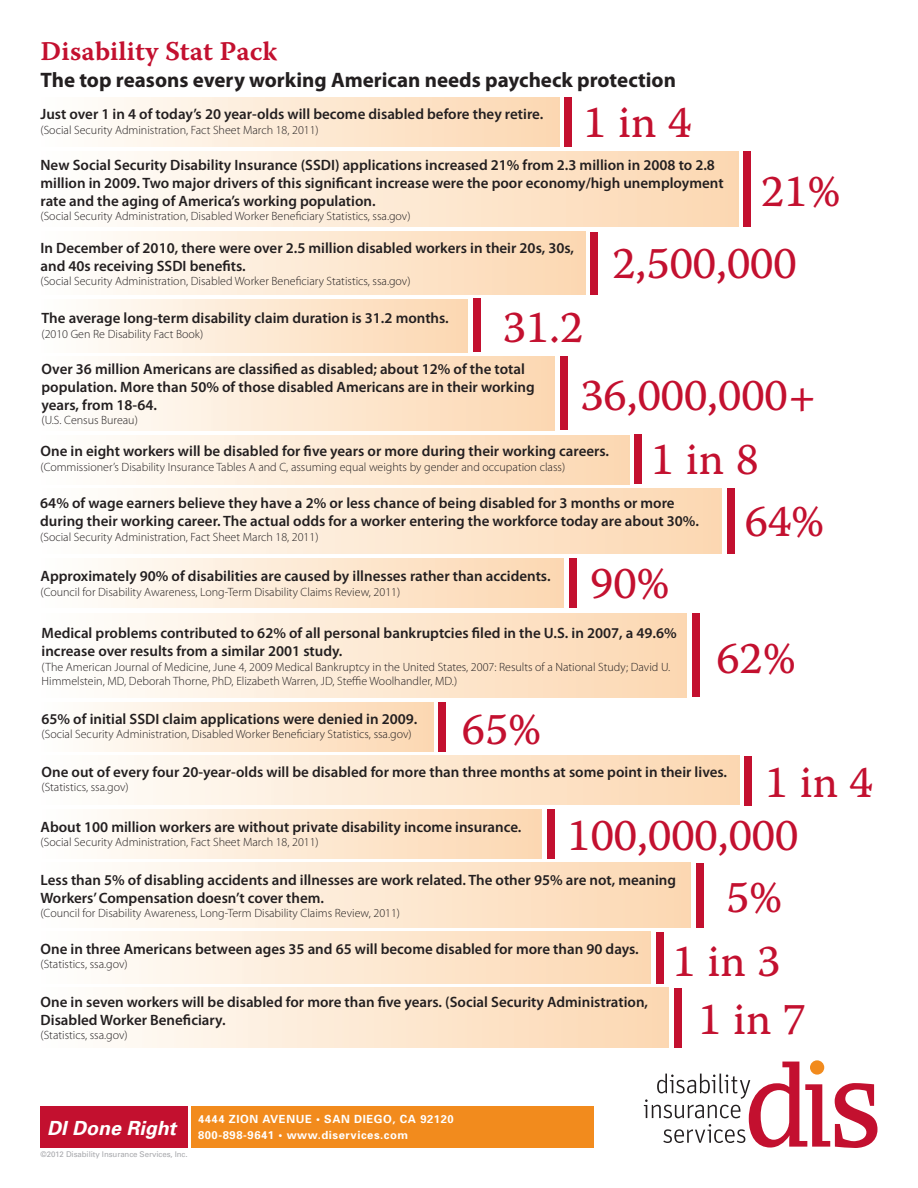
<style>
.page{position:relative;width:918px;height:1188px;background:#fff}
.page>*{position:absolute;margin:0;border:0;box-sizing:border-box;transform-origin:0 0}
.t1{font:45px/53.2px "Warnock Pro Capt";color:#c3102f}
.t2{font:27px "Warnock Pro Semibold Capt";color:#c3102f}
.t3{font:700 21px "Myriad Pro";color:#231f20}
.t4{font:600 15px/18px "Myriad Pro";color:#231f20}
.t5{font:300 12px/14.4px "Myriad Pro";color:#231f20}
.t6{font:700 11.25px/16.5px "Univers";letter-spacing:.05em;color:#fff}
.t7{font:7.8px "Univers";letter-spacing:-.01em;color:#a8a9ad}
</style>
<div class="page">
<div style="left:40px;top:231px;width:545px;height:63px;background:linear-gradient(to right,#fefffd,#fcd7b0)"></div>
<div style="left:40px;top:299px;width:428px;height:53px;background:linear-gradient(to right,#fefffd,#fcd7b0)"></div>
<div style="left:40px;top:613px;width:647px;height:84px;background:linear-gradient(to right,#fefffd,#fcd7b0)"></div>
<div style="left:42px;top:488px;width:679px;height:65px;background:linear-gradient(to right,#fefefd,#fcd7b0)"></div>
<div style="left:40px;top:863px;width:651px;height:65px;background:linear-gradient(to right,#fefffd,#fcd7b0)"></div>
<div style="left:40px;top:932px;width:611px;height:52px;background:linear-gradient(to right,#fefffd,#fcd7b0)"></div>
<div style="left:41px;top:98px;width:518px;height:49px;background:linear-gradient(to right,#fefefd,#fcd7b1)"></div>
<div style="left:564px;top:98px;width:7px;height:49px;background:#c3102f"></div>
<div style="left:743px;top:151px;width:7px;height:76px;background:#c3102f"></div>
<div style="left:560px;top:356px;width:8px;height:74px;background:#c3102f"></div>
<div style="left:634px;top:435px;width:8px;height:49px;background:#c3102f"></div>
<div style="left:569px;top:558px;width:7px;height:49px;background:#c3102f"></div>
<div style="left:438px;top:703px;width:8px;height:49px;background:#c3102f"></div>
<div style="left:745px;top:756px;width:7px;height:49px;background:#c3102f"></div>
<div style="left:547px;top:810px;width:7px;height:49px;background:#c3102f"></div>
<div style="left:674px;top:988px;width:8px;height:59px;background:#c3102f"></div>
<div style="left:590px;top:232px;width:7px;height:62px;background:#c3102f"></div>
<div style="left:728px;top:488px;width:7px;height:65px;background:#c3102f"></div>
<div style="left:696px;top:863px;width:8px;height:65px;background:#c3102f"></div>
<div style="left:656px;top:932px;width:8px;height:52px;background:#c3102f"></div>
<div style="left:693px;top:614px;width:7px;height:83px;background:#c3102f"></div>
<div style="left:473px;top:298px;width:7px;height:54px;background:#c3102f"></div>
<div style="left:40px;top:151px;width:698px;height:76px;background:linear-gradient(to right,#fefffd,#fcd7b0)"></div>
<div style="left:42px;top:356px;width:512px;height:74px;background:linear-gradient(to right,#fefefd,#fcd7b1)"></div>
<div style="left:41px;top:435px;width:589px;height:49px;background:linear-gradient(to right,#fefffd,#fcd7b0)"></div>
<div style="left:40px;top:559px;width:524px;height:49px;background:linear-gradient(to right,#fefffd,#fcd7b0)"></div>
<div style="left:40px;top:703px;width:394px;height:49px;background:linear-gradient(to right,#fefffd,#fcd7b1)"></div>
<div style="left:40px;top:756px;width:699px;height:49px;background:linear-gradient(to right,#fefffd,#fcd7b0)"></div>
<div style="left:42px;top:810px;width:499px;height:49px;background:linear-gradient(to right,#fefefd,#fcd7b0)"></div>
<div style="left:40px;top:988px;width:629px;height:59px;background:linear-gradient(to right,#fefffd,#fcd7b0)"></div>
<div style="left:191px;top:1107px;width:403px;height:41px;background:#f28b1d"></div>
<div style="left:40px;top:1107px;width:148px;height:41px;background:#c3102f"></div>
<svg style="left:644px;top:1062px;width:234px;height:86px"></svg>
<div style="left:810px;top:1060px;width:14px;height:15px;background:#f28b1d;border-radius:50%"></div>
<h2 class="t2" style="left:40px;top:35px;width:238px">Disability Stat Pack</h2>
<h3 class="t3" style="left:40px;top:67px;width:637px">The top reasons every working American needs paycheck protection</h3>
<p class="t4" style="left:40px;top:105px;width:504px">Just over 1 in 4 of today’s 20 year-olds will become disabled before they retire.</p>
<p class="t5" style="left:40px;top:122px;width:280px">(Social Security Administration, Fact Sheet March 18, 2011)</p>
<h1 class="t1" style="left:584px;top:95px;width:109px">1 in 4</h1>
<p class="t4" style="left:40px;top:155px;width:685px">New Social Security Disability Insurance (SSDI) applications increased 21% from 2.3 million in 2008 to 2.8 million in 2009. Two major drivers of this significant increase were the poor economy/high unemployment rate and the aging of America’s working population.</p>
<p class="t5" style="left:40px;top:209px;width:372px">(Social Security Administration, Disabled Worker Beneficiary Statistics, ssa.gov)</p>
<p class="t4" style="left:40px;top:238px;width:535px">In December of 2010, there were over 2.5 million disabled workers in their 20s, 30s, and 40s receiving SSDI benefits.</p>
<p class="t5" style="left:40px;top:274px;width:372px">(Social Security Administration, Disabled Worker Beneficiary Statistics, ssa.gov)</p>
<h1 class="t1" style="left:761px;top:163px;width:81px">21%</h1>
<h1 class="t1" style="left:612px;top:236px;width:186px">2,500,000</h1>
<p class="t4" style="left:42px;top:309px;width:409px">The average long-term disability claim duration is 31.2 months.</p>
<p class="t5" style="left:42px;top:326px;width:163px">(2010 Gen Re Disability Fact Book)</p>
<h1 class="t1" style="left:580px;top:293px;width:238px;line-height:67.3px;text-indent:-77px">31.2<br>36,000,000+</h1>
<p class="t4" style="left:42px;top:360px;width:495px">Over 36 million Americans are classified as disabled; about 12% of the total population. More than 50% of those disabled Americans are in their working years, from 18-64.</p>
<p class="t5" style="left:42px;top:413px;width:98px">(U.S. Census Bureau)</p>
<p class="t4" style="left:41px;top:442px;width:570px">One in eight workers will be disabled for five years or more during their working careers.</p>
<p class="t5" style="left:41px;top:459px;width:526px">(Commissioner’s Disability Insurance Tables A and C, assuming equal weights by gender and occupation class)</p>
<h1 class="t1" style="left:651px;top:432px;width:109px">1 in 8</h1>
<p class="t4" style="left:40px;top:494px;width:660px">64% of wage earners believe they have a 2% or less chance of being disabled for 3 months or more during their working career. The actual odds for a worker entering the workforce today are about 30%.</p>
<p class="t5" style="left:40px;top:529px;width:280px">(Social Security Administration, Fact Sheet March 18, 2011)</p>
<p class="t4" style="left:41px;top:567px;width:512px">Approximately 90% of disabilities are caused by illnesses rather than accidents.</p>
<p class="t5" style="left:41px;top:584px;width:361px">(Council for Disability Awareness, Long-Term Disability Claims Review, 2011)</p>
<h1 class="t1" style="left:590px;top:556px;width:81px">90%</h1>
<p class="t4" style="left:42px;top:624px;width:637px">Medical problems contributed to 62% of all personal bankruptcies filed in the U.S. in 2007, a 49.6% increase over results from a similar 2001 study.</p>
<p class="t5" style="left:42px;top:659px;width:630px">(The American Journal of Medicine, June 4, 2009 Medical Bankruptcy in the United States, 2007: Results of a National Study; David U.<br>Himmelstein, MD, Deborah Thorne, PhD, Elizabeth Warren, JD, Steffie Woolhandler, MD.)</p>
<p class="t4" style="left:42px;top:709px;width:377px">65% of initial SSDI claim applications were denied in 2009.</p>
<p class="t5" style="left:42px;top:727px;width:372px">(Social Security Administration, Disabled Worker Beneficiary Statistics, ssa.gov)</p>
<h1 class="t1" style="left:462px;top:702px;width:81px">65%</h1>
<h1 class="t1" style="left:745px;top:494px;width:81px">64%</h1>
<h1 class="t1" style="left:716px;top:631px;width:81px">62%</h1>
<p class="t4" style="left:42px;top:762px;width:687px">One out of every four 20-year-olds will be disabled for more than three months at some point in their lives.</p>
<p class="t5" style="left:42px;top:780px;width:89px">(Statistics, ssa.gov)</p>
<p class="t4" style="left:41px;top:817px;width:482px">About 100 million workers are without private disability income insurance.</p>
<p class="t5" style="left:41px;top:835px;width:280px">(Social Security Administration, Fact Sheet March 18, 2011)</p>
<h1 class="t1" style="left:568px;top:755px;width:307px;text-indent:198px">1 in 4<br>100,000,000</h1>
<p class="t4" style="left:40px;top:870px;width:637px">Less than 5% of disabling accidents and illnesses are work related. The other 95% are not, meaning<br>Workers’ Compensation doesn’t cover them.</p>
<p class="t5" style="left:40px;top:906px;width:361px">(Council for Disability Awareness, Long-Term Disability Claims Review, 2011)</p>
<h1 class="t1" style="left:673px;top:864px;width:111px;line-height:64.2px;text-align:right">5%<br>1 in 3</h1>
<p class="t4" style="left:40px;top:939px;width:600px">One in three Americans between ages 35 and 65 will become disabled for more than 90 days.</p>
<p class="t5" style="left:40px;top:957px;width:89px">(Statistics, ssa.gov)</p>
<p class="t4" style="left:41px;top:992px;width:609px">One in seven workers will be disabled for more than five years. (Social Security Administration,<br>Disabled Worker Beneficiary.</p>
<p class="t5" style="left:41px;top:1028px;width:89px">(Statistics, ssa.gov)</p>
<h1 class="t1" style="left:699px;top:991px;width:109px">1 in 7</h1>
<p class="t6" style="left:47px;top:1110px;width:408px;text-indent:151px">4444 Zion Avenue • San Diego, CA 92120<br><sup>DI</sup> <sup>Done</sup> <sup>Right</sup> 800-898-9641 • www.diservices.com</p>
<p class="t7" style="left:40px;top:1150px;width:149px">©2012 Disability Insurance Services, Inc.</p>
</div>
